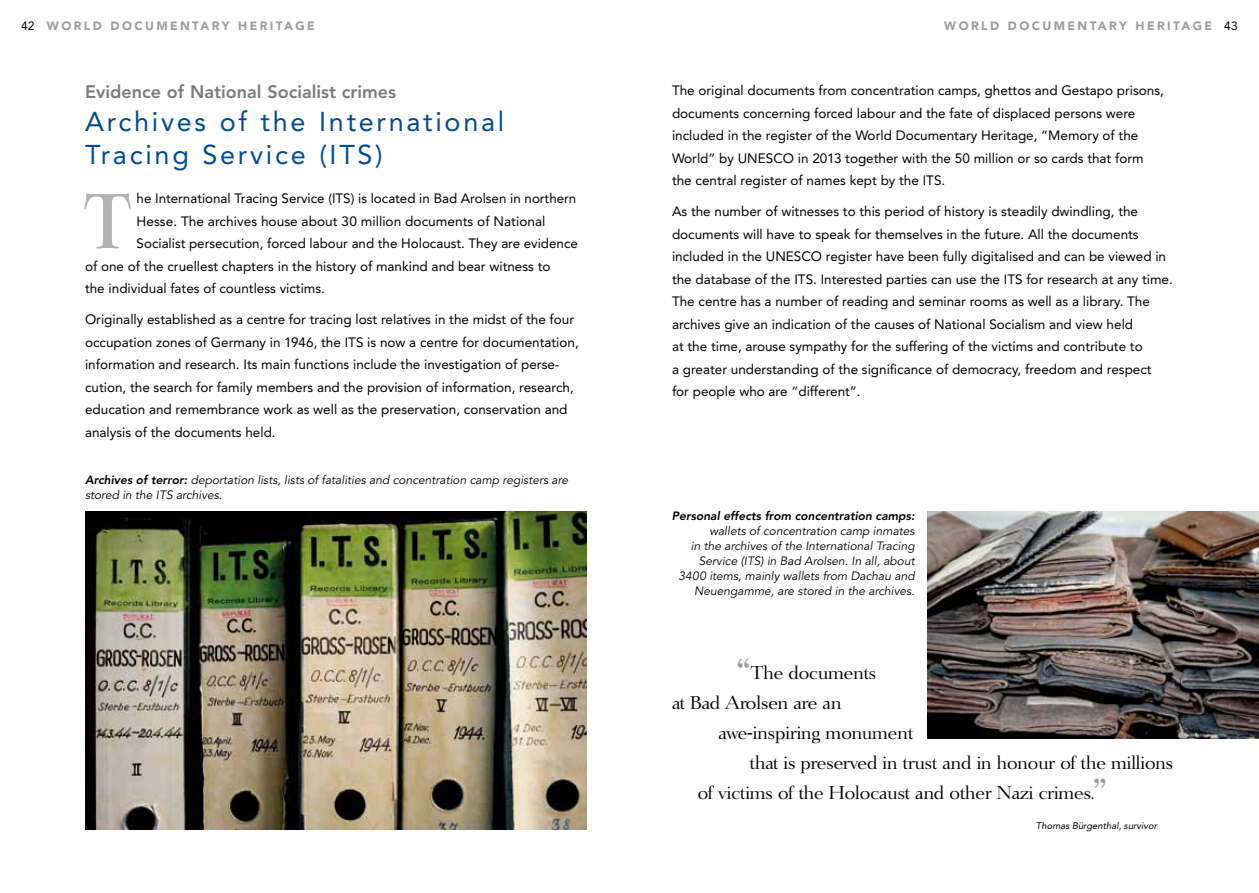
<style>
.page{position:relative;width:1259px;height:893px;background:#fff}
.page>*{position:absolute;margin:0;border:0;box-sizing:border-box;transform-origin:0 0}
.t1{font:700 75.3px "Lingwood Serial";color:#b1b3b4;scale:.8 1}
.t2{font:45px "Lingwood Serial";color:#9c9e9f}
.t3{font:27px/33px "Avenir";letter-spacing:.1em;color:#004b95}
.t4{font:18px/30px "Lingwood Serial";color:#000}
.t5{font:800 18px "Avenir";color:#7b7c7e}
.t6{font:13.5px/22.5px "Avenir";color:#000}
.t7{font:italic 12px/15px "Avenir";color:#000}
.t8{font:900 12px "Avenir";letter-spacing:.2em;color:#9c9e9f}
.t9{font:italic 800 12px "Avenir";color:#000}
.t10{font:italic 9.45px "Avenir";color:#000}
.s1{font-weight:400;color:#000}
.s2{font-weight:800}
</style>
<div class="page">
<img style="left:85px;top:511px;width:502px;height:318px">
<img style="left:927px;top:511px;width:332px;height:228px">
<p class="t8" style="left:21px;top:19px;width:293px"><span class="s1">42</span> WORLD DOCUMENTARY HERITAGe</p>
<p class="t8" style="left:944px;top:19px;width:295px">WORLD DOCUMENTARY HERITAGe <span class="s1">43</span></p>
<h3 class="t5" style="left:85px;top:81px;width:313px">Evidence of National Socialist crimes</h3>
<h3 class="t3" style="left:85px;top:105px;width:421px">Archives of the International<br>Tracing Service (ITS)</h3>
<h1 class="t1" style="left:84px;top:172px;width:59px">T</h1>
<p class="t6" style="left:137px;top:188px;width:441px">he International Tracing Service (ITS) is located in Bad Arolsen in northern</p>
<p class="t6" style="left:137px;top:210px;width:410px">Hesse. The archives house about 30 million documents of National</p>
<p class="t6" style="left:137px;top:233px;width:443px">Socialist persecution, forced labour and the Holocaust. They are evidence</p>
<p class="t6" style="left:85px;top:255px;width:467px">of one of the cruellest chapters in the history of mankind and bear witness to</p>
<p class="t6" style="left:85px;top:278px;width:241px">the individual fates of countless victims.</p>
<p class="t6" style="left:85px;top:309px;width:495px">Originally established as a centre for tracing lost relatives in the midst of the four occupation zones of Germany in 1946, the ITS is now a centre for documentation, information and research. Its main functions include the investigation of perse&shy;cution, the search for family members and the provision of information, research, education and remembrance work as well as the preservation, conservation and analysis of the documents held.</p>
<p class="t7" style="left:85px;top:472px;width:484px"><span class="s2">Archives of terror:</span> deportation lists, lists of fatalities and concentration camp registers are stored in the ITS archives.</p>
<p class="t6" style="left:672px;top:79px;width:493px">The original documents from concentration camps, ghettos and Gestapo prisons, documents concerning forced labour and the fate of displaced persons were included in the register of the World Documentary Heritage, “Memory of the World” by UNESCO in 2013 together with the 50 million or so cards that form the central register of names kept by the ITS.</p>
<p class="t6" style="left:672px;top:200px;width:502px">As the number of witnesses to this period of history is steadily dwindling, the documents will have to speak for themselves in the future. All the documents included in the UNESCO register have been fully digitalised and can be viewed in the database of the ITS. Interested parties can use the ITS for research at any time.<br>The centre has a number of reading and seminar rooms as well as a library. The archives give an indication of the causes of National Socialism and view held<br>at the time, arouse sympathy for the suffering of the victims and contribute to<br>a greater understanding of the significance of democracy, freedom and respect<br>for people who are “different”.</p>
<p class="t9" style="left:672px;top:509px;width:244px">Personal effects from concentration camps:</p>
<p class="t7" style="left:678px;top:524px;width:238px;text-align:right">wallets of concentration camp inmates<br>in the archives of the International Tracing Service (ITS) in Bad Arolsen. In all, about 3400 items, mainly wallets from Dachau and Neuengamme, are stored in the archives.</p>
<h2 class="t2" style="left:736px;top:646px;width:16px">“</h2>
<h3 class="t4" style="left:672px;top:657px;width:206px;text-indent:79px">The documents at Bad Arolsen are an</h3>
<h3 class="t4" style="left:718px;top:717px;width:196px">awe-inspiring monument</h3>
<h3 class="t4" style="left:749px;top:747px;width:425px">that is preserved in trust and in honour of the millions</h3>
<h3 class="t4" style="left:698px;top:777px;width:397px">of victims of the Holocaust and other Nazi crimes.</h3>
<h2 class="t2" style="left:1093px;top:766px;width:16px">”</h2>
<p class="t10" style="left:1036px;top:820px;width:123px">Thomas Bürgenthal, survivor</p>
</div>
